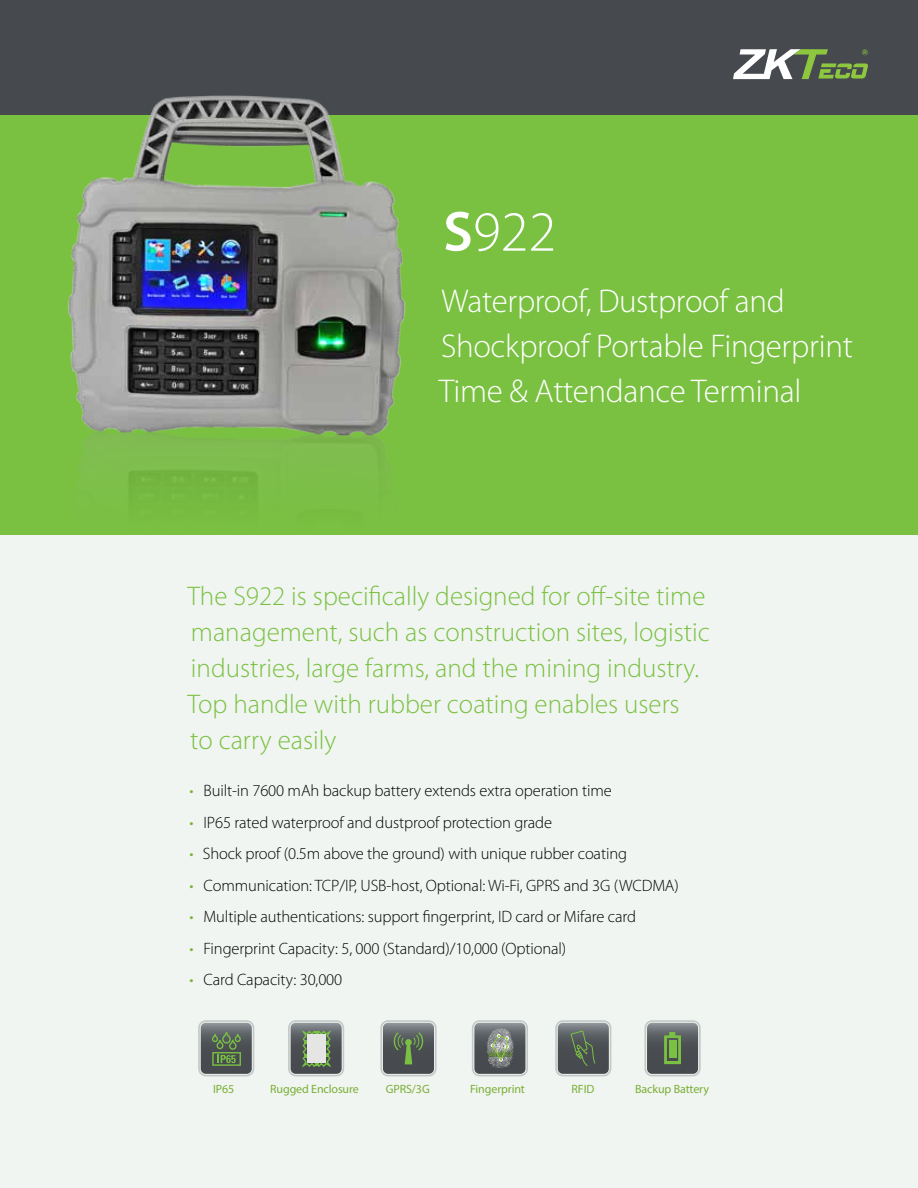
<style>
.page{position:relative;width:918px;height:1188px;background:#f1f5f2}
.page>*{position:absolute;margin:0;border:0;box-sizing:border-box;transform-origin:0 0}
.t1{font:300 57px "Myriad Pro";color:#fff}
.t2{font:300 33px/45px "Myriad Pro";letter-spacing:-.01em;color:#fff}
.t3{font:300 27px/36px "Myriad Pro";color:#7ac142}
.t4{font:300 16.5px "Myriad Pro";letter-spacing:-.005em;color:#000}
.t5{font:12px "Myriad Pro";letter-spacing:-.01em;color:#7aaf36}
.s1{font-weight:600}
.s2{color:#7aaf36}
</style>
<div class="page">
<div style="left:0;top:0;width:918px;height:115px;background:#464a4e"></div>
<div style="left:0;top:115px;width:918px;height:419px;background:#7ac142"></div>
<img style="left:16px;top:95px;width:441px;height:440px">
<svg style="left:733px;top:49px;width:135px;height:30px"></svg>
<div style="left:288px;top:1020px;width:56px;height:56px;background:#c3c9c7;border-radius:8px"></div>
<svg style="left:290px;top:1022px;width:53px;height:53px"></svg>
<svg style="left:291px;top:1023px;width:51px;height:51px;background:#5e6a5f"></svg>
<div style="left:307px;top:1034px;width:19px;height:29px;background:#e5e5e4"></div>
<div style="left:198px;top:1020px;width:56px;height:56px;background:#c3c9c7;border-radius:8px"></div>
<svg style="left:200px;top:1022px;width:53px;height:53px"></svg>
<svg style="left:201px;top:1023px;width:51px;height:51px;background:#5c695c"></svg>
<div style="left:380px;top:1020px;width:57px;height:56px;background:#c3c9c7;border-radius:8px"></div>
<div style="left:382px;top:1022px;width:53px;height:53px;background:#e5eae7;border-radius:6px"></div>
<svg style="left:383px;top:1023px;width:51px;height:51px;background:#5a645c"></svg>
<svg style="left:472px;top:1020px;width:56px;height:56px"></svg>
<svg style="left:474px;top:1022px;width:52px;height:53px"></svg>
<svg style="left:474px;top:1023px;width:51px;height:51px;background:#6b726f"></svg>
<div style="left:555px;top:1020px;width:56px;height:56px;background:#c3c9c7;border-radius:8px"></div>
<svg style="left:557px;top:1022px;width:53px;height:53px"></svg>
<svg style="left:558px;top:1023px;width:51px;height:51px;background:#58605d"></svg>
<div style="left:644px;top:1020px;width:57px;height:56px;background:#c3c9c7;border-radius:8px"></div>
<div style="left:646px;top:1022px;width:53px;height:53px;background:#e4e8e5;border-radius:6px"></div>
<svg style="left:647px;top:1023px;width:51px;height:51px;background:#5b675d"></svg>
<div style="left:669px;top:1040px;width:7px;height:18px;background:#7ac143"></div>
<h1 class="t1" style="left:443px;top:197px;width:115px"><span class="s1">S</span>922</h1>
<h2 class="t2" style="left:439px;top:278px;width:416px">Waterproof, Dustproof and<br>Shockproof Portable Fingerprint<br>Time &amp; Attendance Terminal</h2>
<h3 class="t3" style="left:187px;top:578px;width:524px">The S922 is specifically designed for off-site time management, such as construction sites, logistic industries, large farms, and the mining industry.<br>Top handle with rubber coating enables users<br>to carry easily</h3>
<p class="t4" style="left:190px;top:781px;width:424px"><span class="s2">•</span> Built-in 7600 mAh backup battery extends extra operation time</p>
<p class="t4" style="left:190px;top:813px;width:364px"><span class="s2">•</span> IP65 rated waterproof and dustproof protection grade</p>
<p class="t4" style="left:190px;top:844px;width:439px"><span class="s2">•</span> Shock proof (0.5m above the ground) with unique rubber coating</p>
<p class="t4" style="left:190px;top:876px;width:491px"><span class="s2">•</span> Communication: TCP/IP, USB-host, Optional: Wi-Fi, GPRS and 3G (WCDMA)</p>
<p class="t4" style="left:190px;top:907px;width:448px"><span class="s2">•</span> Multiple authentications: support fingerprint, ID card or Mifare card</p>
<p class="t4" style="left:190px;top:939px;width:378px"><span class="s2">•</span> Fingerprint Capacity: 5, 000 (Standard)/10,000 (Optional)</p>
<p class="t4" style="left:190px;top:970px;width:154px"><span class="s2">•</span> Card Capacity: 30,000</p>
<p class="t5" style="left:213px;top:1082px;width:23px">IP65</p>
<p class="t5" style="left:270px;top:1082px;width:90px">Rugged Enclosure</p>
<p class="t5" style="left:386px;top:1082px;width:45px">GPRS/3G</p>
<p class="t5" style="left:470px;top:1082px;width:56px">Fingerprint</p>
<p class="t5" style="left:572px;top:1082px;width:24px">RFID</p>
<p class="t5" style="left:635px;top:1082px;width:75px">Backup Battery</p>
</div>
